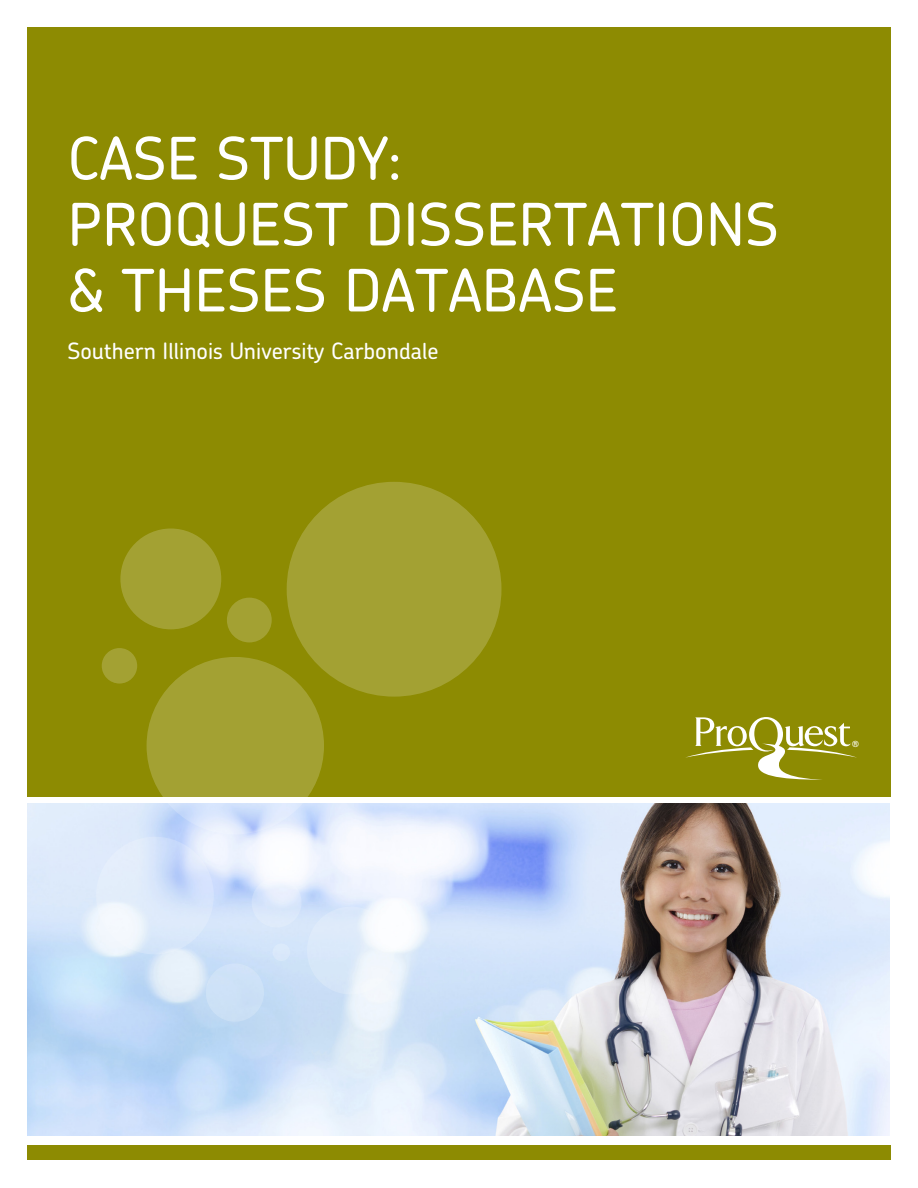
<style>
.page{position:relative;width:918px;height:1188px;background:#fff}
.page>*{position:absolute;margin:0;border:0;box-sizing:border-box;transform-origin:0 0}
.t1{font:500 58.5px/66px "Chevin";color:#fff}
.t2{font:500 22.5px "Chevin";color:#fff}
.t3{font:8.4px "Univers";color:#fff}
</style>
<div class="page">
<div style="left:27px;top:27px;width:864px;height:769px;background:#8d8b02"></div>
<div style="left:27px;top:1145px;width:864px;height:15px;background:#8d8b02"></div>
<img style="left:27px;top:804px;width:863px;height:332px">
<svg style="left:96px;top:837px;width:118px;height:117px;background:#dce8fa"></svg>
<svg style="left:147px;top:657px;width:177px;height:177px;background:#abab51"></svg>
<div style="left:102px;top:648px;width:35px;height:36px;background:#a3a133;border-radius:50%"></div>
<div style="left:120px;top:529px;width:101px;height:100px;background:#a3a133;border-radius:50%"></div>
<div style="left:227px;top:598px;width:45px;height:44px;background:#a3a133;border-radius:50%"></div>
<div style="left:287px;top:482px;width:214px;height:215px;background:#a3a133;border-radius:50%"></div>
<svg style="left:202px;top:874px;width:199px;height:152px"></svg>
<svg style="left:686px;top:717px;width:171px;height:63px"></svg>
<p class="t1" style="left:68px;top:124px;width:713px">CASE STUDY:<br>PROQUEST DISSERTATIONS &amp; THESES DATABASE</p>
<p class="t2" style="left:68px;top:337px;width:373px">Southern Illinois University Carbondale</p>
<p class="t3" style="left:852px;top:739px;width:8px">®</p>
</div>
